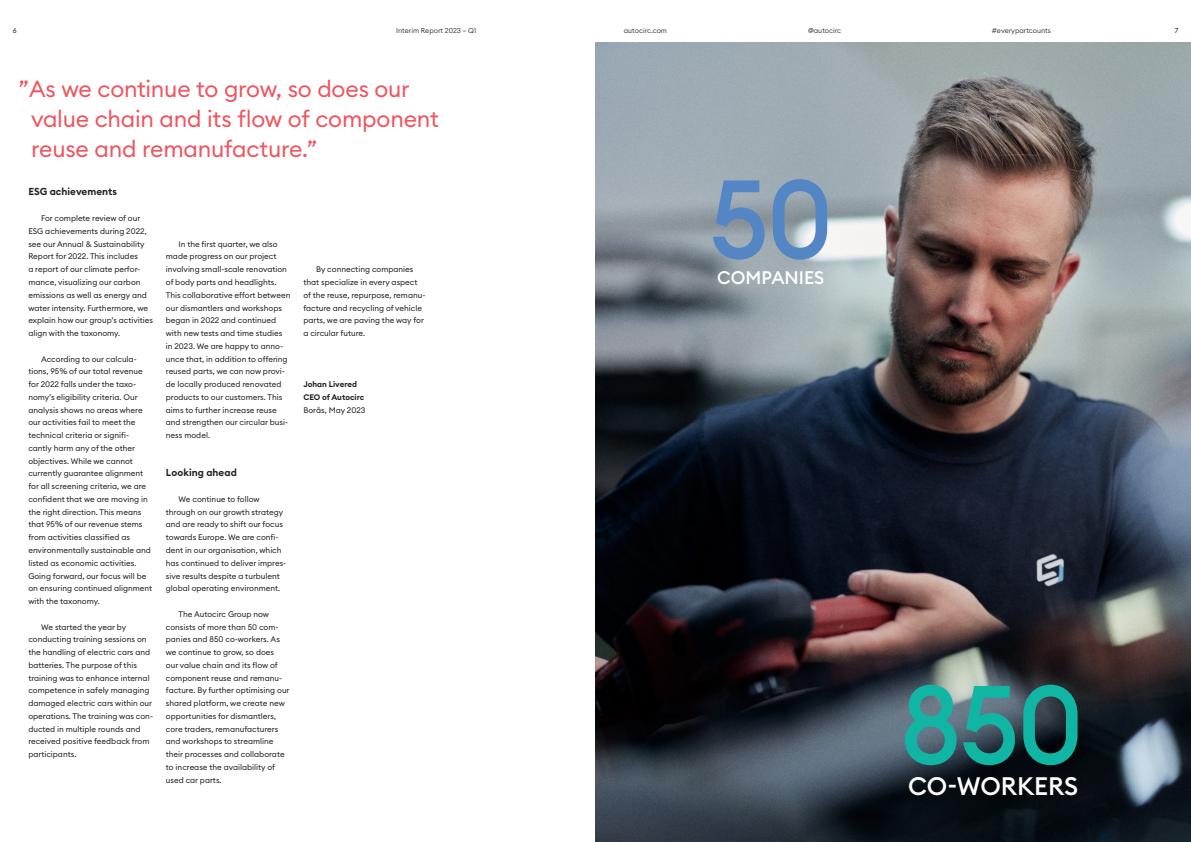
<style>
.page{position:relative;width:1191px;height:842px;background:#fff}
.page>*{position:absolute;margin:0;border:0;box-sizing:border-box;transform-origin:0 0}
.t1{font:500 110px "Euclid Circular B";color:#10b6a3;scale:.96 1}
.t2{font:500 110px "Euclid Circular B";color:#5485c4;scale:.96 1}
.t3{font:500 25px "Euclid Circular B";color:#fff}
.Citat_Stor{font:23px/30px "Euclid Circular B";letter-spacing:-.01em;color:#ef555f}
.t4{font:500 18px "Euclid Circular B";color:#fff}
.Rubrik_5{font:600 10px "Euclid Circular B";letter-spacing:.005em;color:#231f20}
.Brödtext{font:8px/12.8px "Euclid Circular B";color:#231f20}
.Underrubrik{font:600 8px "Euclid Circular B";color:#231f20}
.Underrubrik-2{font:8px "Euclid Circular B";color:#231f20}
.t5{font:300 7px "Euclid Circular B";color:#231f20}
.t6{font:7px "Euclid Circular B";color:#231f20}
</style>
<div class="page">
<img style="left:595px;top:43px;width:596px;height:799px">
<p class="t6" style="left:13px;top:26px;width:5px">6</p>
<p class="t5" style="left:396px;top:26px;width:81px">Interim Report 2023 – Q1</p>
<p class="t5" style="left:624px;top:26px;width:45px">autocirc.com</p>
<p class="t5" style="left:808px;top:26px;width:34px">@autocirc</p>
<p class="t5" style="left:991px;top:26px;width:61px">#everypartcounts</p>
<p class="t6" style="left:1174px;top:26px;width:5px">7</p>
<p class="Citat_Stor" style="left:31px;top:74px;width:409px;text-indent:-13px">”As we continue to grow, so does our value chain and its flow of component reuse and remanufacture.”</p>
<p class="Rubrik_5" style="left:28px;top:185px;width:90px">ESG achievements</p>
<p class="Brödtext" style="left:28px;top:212px;width:126px;text-indent:13px">For complete review of our<br>ESG achievements during 2022, see our Annual &amp; Sustainability<br>Report for 2022. This includes<br>a report of our climate perfor&shy;mance, visualizing our carbon emissions as well as energy and water intensity. Furthermore, we explain how our group’s activities align with the taxonomy.</p>
<p class="Brödtext" style="left:28px;top:352px;width:125px;text-indent:13px">According to our calcula&shy;tions, 95% of our total revenue for 2022 falls under the taxo&shy;nomy’s eligibility criteria. Our analysis shows no areas where our activities fail to meet the technical criteria or signifi&shy;cantly harm any of the other objectives. While we cannot currently guarantee alignment for all screening criteria, we are confident that we are moving in the right direction. This means that 95% of our revenue stems from activities classified as environmentally sustainable and listed as economic activities.<br>Going forward, our focus will be on ensuring continued alignment with the taxonomy.</p>
<p class="Brödtext" style="left:28px;top:620px;width:126px;text-indent:13px">We started the year by conducting training sessions on the handling of electric cars and batteries. The purpose of this training was to enhance internal competence in safely managing damaged electric cars within our operations. The training was con&shy;ducted in multiple rounds and received positive feedback from participants.</p>
<p class="Brödtext" style="left:166px;top:237px;width:126px;text-indent:13px">In the first quarter, we also made progress on our project involving small-scale renovation of body parts and headlights.<br>This collaborative effort between our dismantlers and workshops began in 2022 and continued with new tests and time studies in 2023. We are happy to anno&shy;unce that, in addition to offering reused parts, we can now provi&shy;de locally produced renovated products to our customers. This aims to further increase reuse and strengthen our circular busi&shy;ness model.</p>
<p class="Rubrik_5" style="left:166px;top:466px;width:73px">Looking ahead</p>
<p class="Brödtext" style="left:166px;top:493px;width:122px;text-indent:13px">We continue to follow through on our growth strategy and are ready to shift our focus towards Europe. We are confi&shy;dent in our organisation, which has continued to deliver impres&shy;sive results despite a turbulent global operating environment.</p>
<p class="Brödtext" style="left:166px;top:607px;width:125px;text-indent:13px">The Autocirc Group now consists of more than 50 com&shy;panies and 850 co-workers. As we continue to grow, so does<br>our value chain and its flow of component reuse and remanu&shy;facture. By further optimising our shared platform, we create new opportunities for dismantlers, core traders, remanufacturers and workshops to streamline their processes and collaborate to increase the availability of used car parts.</p>
<p class="Brödtext" style="left:303px;top:263px;width:124px;text-indent:13px">By connecting companies that specialize in every aspect of the reuse, repurpose, remanu&shy;facture and recycling of vehicle parts, we are paving the way for a circular future.</p>
<p class="Underrubrik" style="left:303px;top:379px;width:55px">Johan Livered</p>
<p class="Underrubrik" style="left:303px;top:392px;width:62px">CEO of Autocirc</p>
<p class="Underrubrik-2" style="left:303px;top:405px;width:64px">Borås, May 2023</p>
<p class="t2" style="left:709px;top:149px;width:130px">50</p>
<p class="t4" style="left:717px;top:266px;width:108px">COMPANIES</p>
<p class="t1" style="left:900px;top:654px;width:192px">850</p>
<p class="t3" style="left:908px;top:770px;width:172px">CO-WORKERS</p>
</div>
